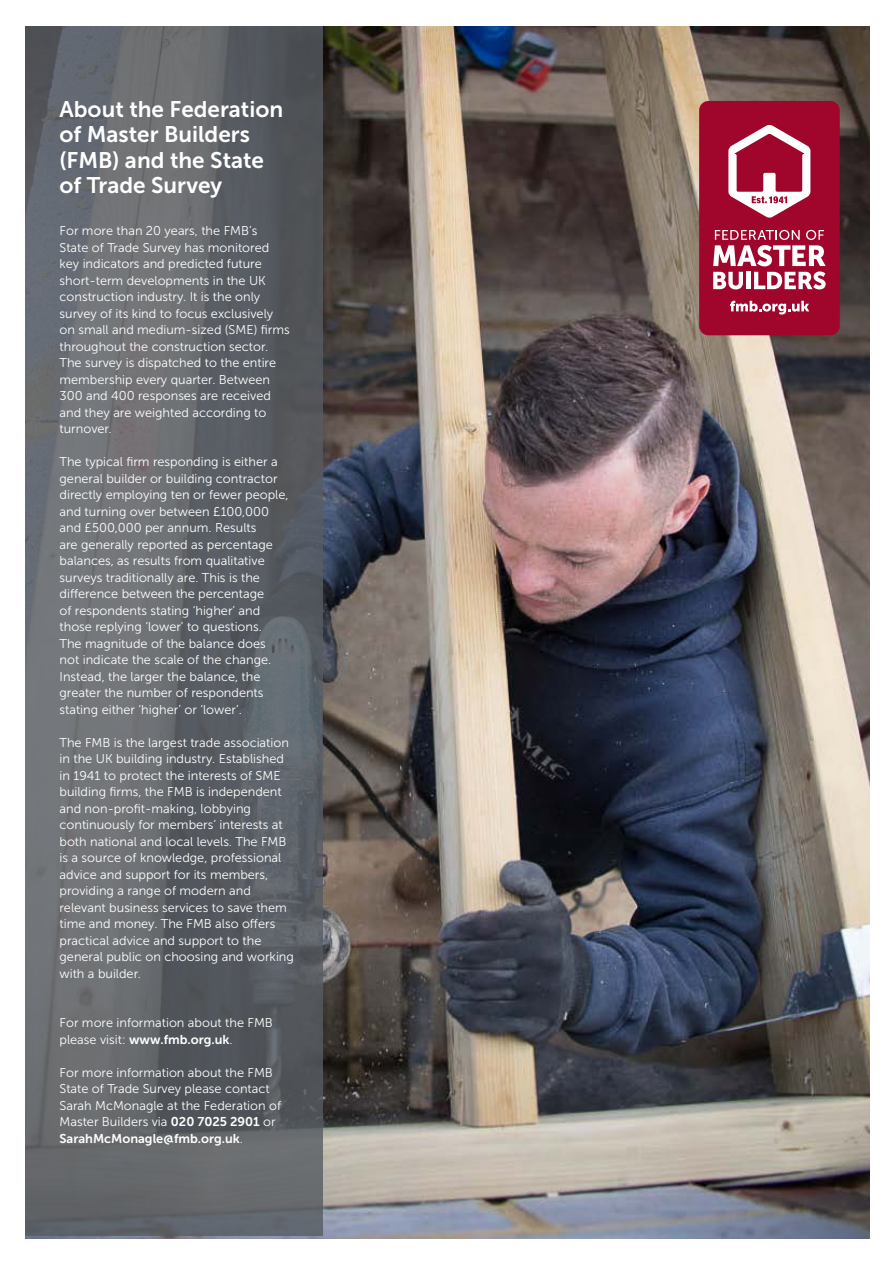
<style>
.page{position:relative;width:893px;height:1263px;background:#fff}
.page>*{position:absolute;margin:0;border:0;box-sizing:border-box;transform-origin:0 0}
.t1{font:22.5px/25.5px "Museo Sans 700";color:#fff}
.t2{font:12.75px/16.5px "Museo Sans 300";color:#fff}
.t3{font:12.75px "Museo Sans 700";color:#fff}
.s1{font-family:"Museo Sans 300"}
.s2{font-family:"Museo Sans 700"}
</style>
<div class="page">
<img style="left:26px;top:27px;width:844px;height:1211px">
<div style="left:699px;top:101px;width:141px;height:234px;background:#a0052c;border-radius:9px"></div>
<svg style="left:713px;top:230px;width:113px;height:59px"></svg>
<svg style="left:728px;top:125px;width:82px;height:93px"></svg>
<svg style="left:730px;top:301px;width:79px;height:13px"></svg>
<svg style="left:26px;top:27px;width:297px;height:1209px;background:#63666b"></svg>
<h1 class="t1" style="left:60px;top:96px;width:225px">About the Federation of Master Builders (FMB) and the State of Trade Survey</h1>
<p class="t2" style="left:60px;top:223px;width:232px">For more than 20 years, the FMB’s<br>State of Trade Survey has monitored key indicators and predicted future short-term developments in the UK construction industry. It is the only survey of its kind to focus exclusively on small and medium-sized (SME) firms throughout the construction sector.<br>The survey is dispatched to the entire membership every quarter. Between 300 and 400 responses are received and they are weighted according to turnover.</p>
<p class="t2" style="left:60px;top:454px;width:231px">The typical firm responding is either a general builder or building contractor directly employing ten or fewer people, and turning over between £100,000 and £500,000 per annum. Results<br>are generally reported as percentage balances, as results from qualitative surveys traditionally are. This is the difference between the percentage<br>of respondents stating ‘higher’ and those replying ‘lower’ to questions.<br>The magnitude of the balance does not indicate the scale of the change.<br>Instead, the larger the balance, the greater the number of respondents stating either ‘higher’ or ‘lower’.</p>
<p class="t2" style="left:60px;top:734px;width:236px">The FMB is the largest trade association in the UK building industry. Established in 1941 to protect the interests of SME building firms, the FMB is independent and non-profit-making, lobbying continuously for members’ interests at both national and local levels. The FMB is a source of knowledge, professional advice and support for its members, providing a range of modern and relevant business services to save them time and money. The FMB also offers practical advice and support to the general public on choosing and working with a builder.</p>
<p class="t2" style="left:60px;top:1015px;width:215px">For more information about the FMB</p>
<p class="t3" style="left:60px;top:1032px;width:175px"><span class="s1">please visit:</span> www.fmb.org.uk<span class="s1">.</span></p>
<p class="t2" style="left:60px;top:1064px;width:223px">For more information about the FMB State of Trade Survey please contact Sarah McMonagle at the Federation of Master Builders via <span class="s2">020 7025 2901</span> or</p>
<p class="t3" style="left:60px;top:1131px;width:185px">SarahMcMonagle@fmb.org.uk<span class="s1">.</span></p>
</div>
